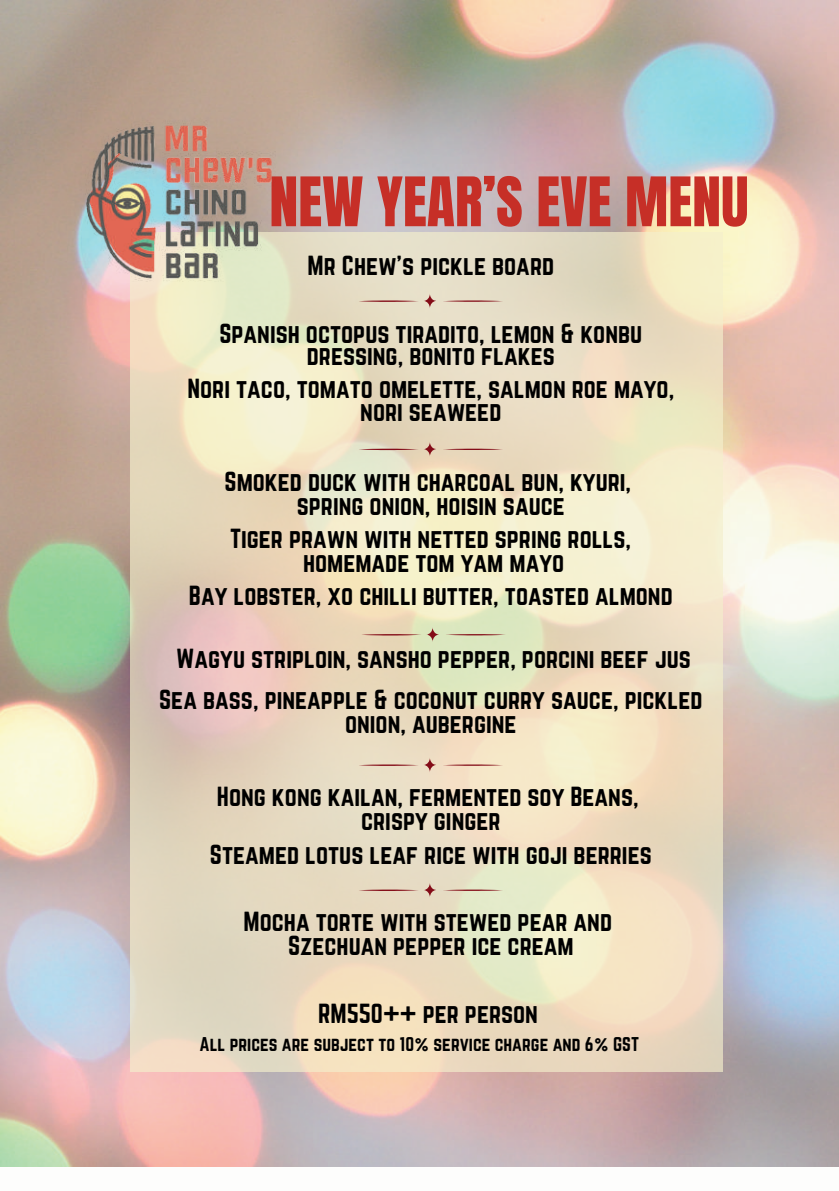
<style>
.page{position:relative;width:839px;height:1191px;background:#fff}
.page>*{position:absolute;margin:0;border:0;box-sizing:border-box;transform-origin:0 0}
.t1{font:58px "Anton";color:#c62f27}
.t2{font:24.2px/24px "Norwester";color:#000;text-align:center}
.t3{font:17.4px "Norwester";color:#000}
</style>
<div class="page">
<img style="left:0;top:1px;width:838px;height:1165px">
<svg style="left:131px;top:233px;width:592px;height:838px;background:#eadec2"></svg>
<svg style="left:443px;top:300px;width:60px;height:2px"></svg>
<svg style="left:359px;top:293px;width:77px;height:15px"></svg>
<svg style="left:443px;top:449px;width:60px;height:1px"></svg>
<svg style="left:359px;top:442px;width:77px;height:15px"></svg>
<svg style="left:446px;top:634px;width:59px;height:1px"></svg>
<svg style="left:361px;top:627px;width:78px;height:15px"></svg>
<svg style="left:443px;top:765px;width:60px;height:1px"></svg>
<svg style="left:359px;top:757px;width:77px;height:15px"></svg>
<svg style="left:443px;top:890px;width:60px;height:1px"></svg>
<svg style="left:359px;top:883px;width:77px;height:14px"></svg>
<img style="left:82px;top:120px;width:194px;height:168px">
<h1 class="t1" style="left:269px;top:172px;width:480px">NEW YEAR’S EVE MENU</h1>
<p class="t2" style="left:307px;top:254px;width:248px">Mr Chew’s pickle board</p>
<p class="t2" style="left:219px;top:323px;width:424px;line-height:22.4px">Spanish octopus tiradito, lemon &amp; konbu dressing, bonito flakes</p>
<p class="t2" style="left:187px;top:378px;width:488px;line-height:22.4px">Nori taco, tomato omelette, salmon roe mayo, nori seaweed</p>
<p class="t2" style="left:224px;top:470px;width:408px">Smoked duck with charcoal bun, kyuri, spring onion, hoisin sauce</p>
<p class="t2" style="left:230px;top:527px;width:402px">Tiger prawn with netted spring rolls, homemade tom yam mayo</p>
<p class="t2" style="left:189px;top:584px;width:485px">Bay lobster, xo chilli butter, toasted almond</p>
<p class="t2" style="left:176px;top:648px;width:516px">Wagyu striploin, sansho pepper, porcini beef jus</p>
<p class="t2" style="left:159px;top:688px;width:544px">Sea bass, pineapple &amp; coconut curry sauce, pickled onion, aubergine</p>
<p class="t2" style="left:217px;top:786px;width:423px">Hong kong kailan, fermented soy Beans, crispy ginger</p>
<p class="t2" style="left:210px;top:843px;width:443px">Steamed lotus leaf rice with goji berries</p>
<p class="t2" style="left:243px;top:911px;width:370px">Mocha torte with stewed pear and<br>Szechuan pepper ice cream</p>
<p class="t2" style="left:318px;top:1002px;width:221px">RM550++ per person</p>
<p class="t3" style="left:199px;top:1036px;width:441px">All prices are subject to 10% service charge and 6% GST</p>
</div>
